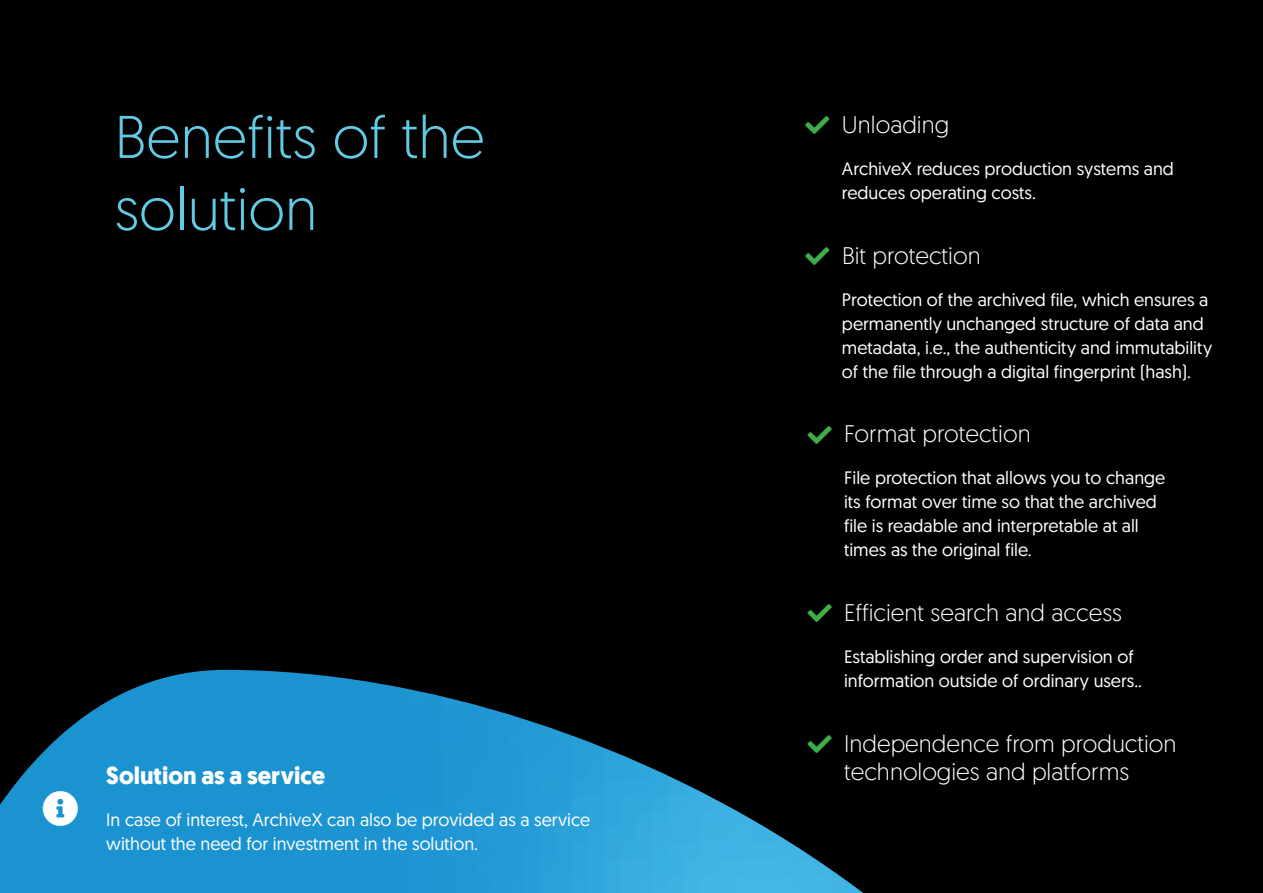
<style>
.page{position:relative;width:1263px;height:893px;background:#000}
.page>*{position:absolute;margin:0;border:0;box-sizing:border-box;transform-origin:0 0}
.t1{font:300 60px/72px "Geomanist";color:#62cae3}
.t2{font:300 24px/28.5px "Geomanist";color:#fff}
.t3{font:700 24px "Geomanist";color:#fff}
.t4{font:18px/24px "Geomanist";color:#fff}
</style>
<div class="page">
<img style="left:0;top:670px;width:863px;height:223px">
<svg style="left:43px;top:791px;width:35px;height:35px"></svg>
<svg style="left:808px;top:735px;width:24px;height:18px"></svg>
<h1 class="t1" style="left:115px;top:99px;width:372px">Benefits of the solution</h1>
<h2 class="t2" style="left:842px;top:109px;width:109px">Unloading</h2>
<p class="t4" style="left:842px;top:156px;width:333px">ArchiveX reduces production systems and reduces operating costs.</p>
<h2 class="t2" style="left:842px;top:240px;width:140px">Bit protection</h2>
<p class="t4" style="left:842px;top:287px;width:372px">Protection of the archived file, which ensures a permanently unchanged structure of data and metadata, i.e., the authenticity and immutability of the file through a digital fingerprint (hash).</p>
<h2 class="t2" style="left:844px;top:419px;width:188px">Format protection</h2>
<p class="t4" style="left:844px;top:465px;width:323px">File protection that allows you to change its format over time so that the archived file is readable and interpretable at all times as the original file.</p>
<h2 class="t3" style="left:106px;top:760px;width:220px">Solution as a service</h2>
<p class="t4" style="left:106px;top:808px;width:486px">In case of interest, ArchiveX can also be provided as a service without the need for investment in the solution.</p>
<h2 class="t2" style="left:844px;top:597px;width:279px">Efficient search and access</h2>
<p class="t4" style="left:844px;top:644px;width:299px">Establishing order and supervision of information outside of ordinary users..</p>
<h2 class="t2" style="left:844px;top:728px;width:334px">Independence from production technologies and platforms</h2>
</div>
